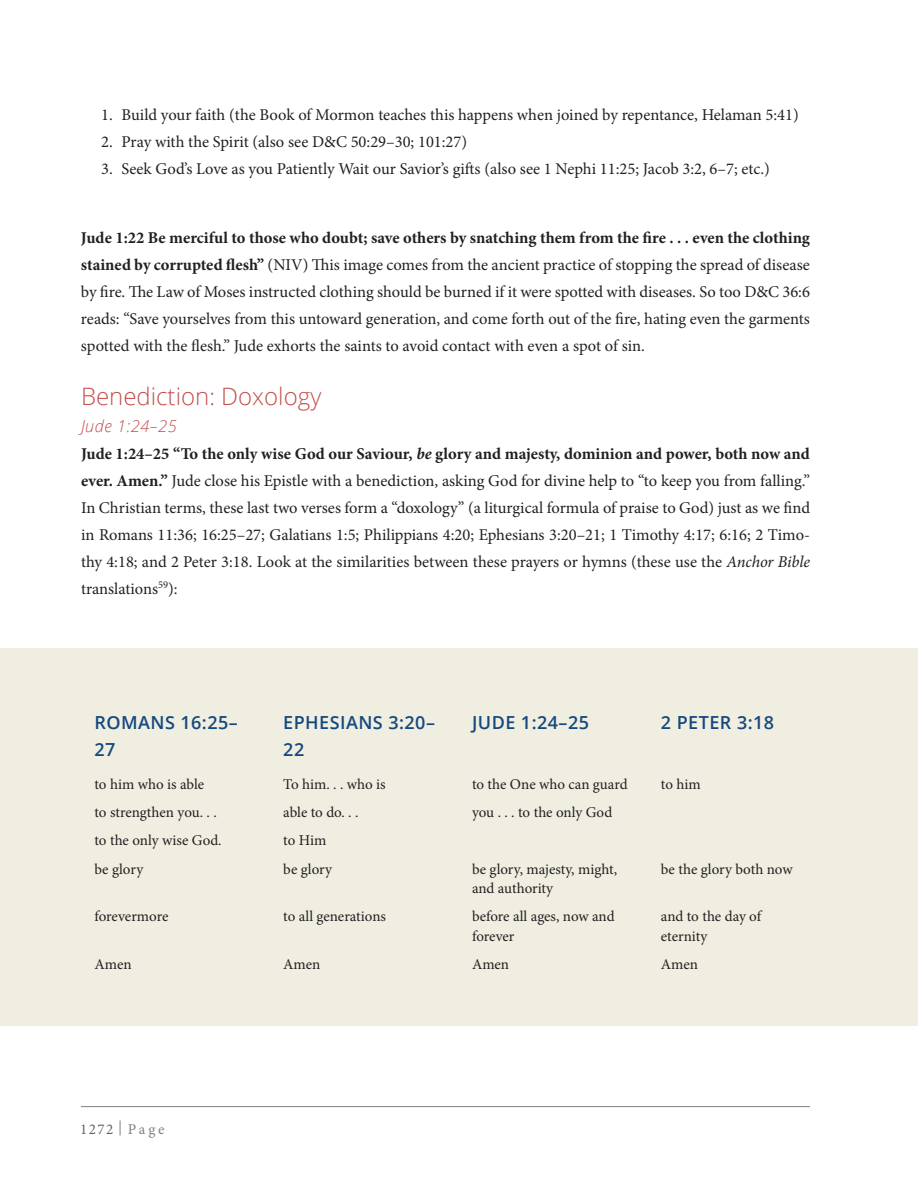
<style>
.page{position:relative;width:918px;height:1188px;background:#fff}
.page>*{position:absolute;margin:0;border:0;box-sizing:border-box;transform-origin:0 0}
.Heading_2{font:300 24px "Open Sans";color:#c3504d}
.Heading_3{font:600 18px/27px "Open Sans";letter-spacing:.025em;color:#15497e}
.Numbered_List{font:16.5px/27px "Minion Pro";color:#231f20;text-align:justify}
.Numbered_List_tight{font:16.5px "Minion Pro";color:#231f20}
.Heading_4{font:italic 300 16.5px "Open Sans";letter-spacing:.025em;color:#c3504d}
.Table_Text_Tight{font:15px/19.5px "Minion Pro";letter-spacing:-.005em;color:#231f20}
.t1{font:15px "Minion Pro";letter-spacing:.14em;color:#636366}
.s1{font-weight:700}
.s2{font-weight:700;font-style:italic}
.s3{font-style:italic}
.s4{color:#7f8080}
</style>
<div class="page">
<hr style="left:81px;top:1106px;width:729px;height:1px;background:#7f8080">
<svg style="left:120px;top:1120px;width:1px;height:16px"></svg>
<div style="left:0;top:648px;width:918px;height:378px;background:#efeee1"></div>
<p class="Numbered_List_tight" style="left:101px;top:104px;width:699px">1. Build your faith (the Book of Mormon teaches this happens when joined by repentance, Helaman 5:41)</p>
<p class="Numbered_List_tight" style="left:101px;top:131px;width:367px">2. Pray with the Spirit (also see D&amp;C 50:29–30; 101:27)</p>
<p class="Numbered_List" style="left:101px;top:155px;width:670px">3. Seek God’s Love as you Patiently Wait our Savior’s gifts (also see 1 Nephi 11:25; Jacob 3:2, 6–7; etc.)</p>
<p class="Numbered_List" style="left:81px;top:224px;width:731px"><span class="s1">Jude 1:22 Be merciful to those who doubt; save others by snatching them from the fire . . . even the clothing stained by corrupted flesh”</span> (NIV) This image comes from the ancient practice of stopping the spread of disease by fire. The Law of Moses instructed clothing should be burned if it were spotted with diseases. So too D&amp;C 36:6 reads: “Save yourselves from this untoward generation, and come forth out of the fire, hating even the garments spotted with the flesh.” Jude exhorts the saints to avoid contact with even a spot of sin.</p>
<p class="Heading_2" style="left:81px;top:380px;width:242px">Benediction: Doxology</p>
<p class="Heading_4" style="left:81px;top:415px;width:97px">Jude 1:24–25</p>
<p class="Numbered_List" style="left:81px;top:440px;width:731px"><span class="s1">Jude 1:24–25 “To the only wise God our Saviour,</span> <span class="s2">be</span> <span class="s1">glory and majesty, dominion and power, both now and ever. Amen.”</span> Jude close his Epistle with a benediction, asking God for divine help to “to keep you from falling.” In Christian terms, these last two verses form a “doxology” (a liturgical formula of praise to God) just as we find in Romans 11:36; 16:25–27; Galatians 1:5; Philippians 4:20; Ephesians 3:20–21; 1 Timothy 4:17; 6:16; 2 Timo&shy;thy 4:18; and 2 Peter 3:18. Look at the similarities between these prayers or hymns (these use the <span class="s3">Anchor Bible </span>translations<sup>59</sup>):</p>
<p class="Heading_3" style="left:94px;top:709px;width:145px">ROMANS 16:25–<br>27</p>
<p class="Heading_3" style="left:283px;top:709px;width:153px">EPHESIANS 3:20–<br>22</p>
<p class="Heading_3" style="left:472px;top:709px;width:118px">JUDE 1:24–25</p>
<p class="Heading_3" style="left:661px;top:709px;width:115px">2 PETER 3:18</p>
<p class="Table_Text_Tight" style="left:94px;top:775px;width:111px">to him who is able</p>
<p class="Table_Text_Tight" style="left:283px;top:775px;width:104px">To him. . . who is</p>
<p class="Table_Text_Tight" style="left:472px;top:775px;width:157px">to the One who can guard</p>
<p class="Table_Text_Tight" style="left:661px;top:775px;width:41px">to him</p>
<p class="Table_Text_Tight" style="left:95px;top:803px;width:124px">to strengthen you. . .</p>
<p class="Table_Text_Tight" style="left:283px;top:803px;width:77px">able to do. . .</p>
<p class="Table_Text_Tight" style="left:472px;top:803px;width:142px">you . . . to the only God</p>
<p class="Table_Text_Tight" style="left:95px;top:831px;width:129px">to the only wise God.</p>
<p class="Table_Text_Tight" style="left:283px;top:831px;width:45px">to Him</p>
<p class="Table_Text_Tight" style="left:95px;top:859px;width:50px">be glory</p>
<p class="Table_Text_Tight" style="left:283px;top:859px;width:50px">be glory</p>
<p class="Table_Text_Tight" style="left:472px;top:859px;width:147px">be glory, majesty, might, and authority</p>
<p class="Table_Text_Tight" style="left:661px;top:859px;width:133px">be the glory both now</p>
<p class="Table_Text_Tight" style="left:95px;top:907px;width:75px">forevermore</p>
<p class="Table_Text_Tight" style="left:283px;top:907px;width:104px">to all generations</p>
<p class="Table_Text_Tight" style="left:472px;top:907px;width:144px">before all ages, now and forever</p>
<p class="Table_Text_Tight" style="left:661px;top:907px;width:102px">and to the day of eternity</p>
<p class="Table_Text_Tight" style="left:95px;top:955px;width:39px">Amen</p>
<p class="Table_Text_Tight" style="left:283px;top:955px;width:39px">Amen</p>
<p class="Table_Text_Tight" style="left:472px;top:955px;width:39px">Amen</p>
<p class="Table_Text_Tight" style="left:661px;top:955px;width:39px">Amen</p>
<p class="t1" style="left:80px;top:1119px;width:86px">1272 <span class="s4">Page</span></p>
</div>
